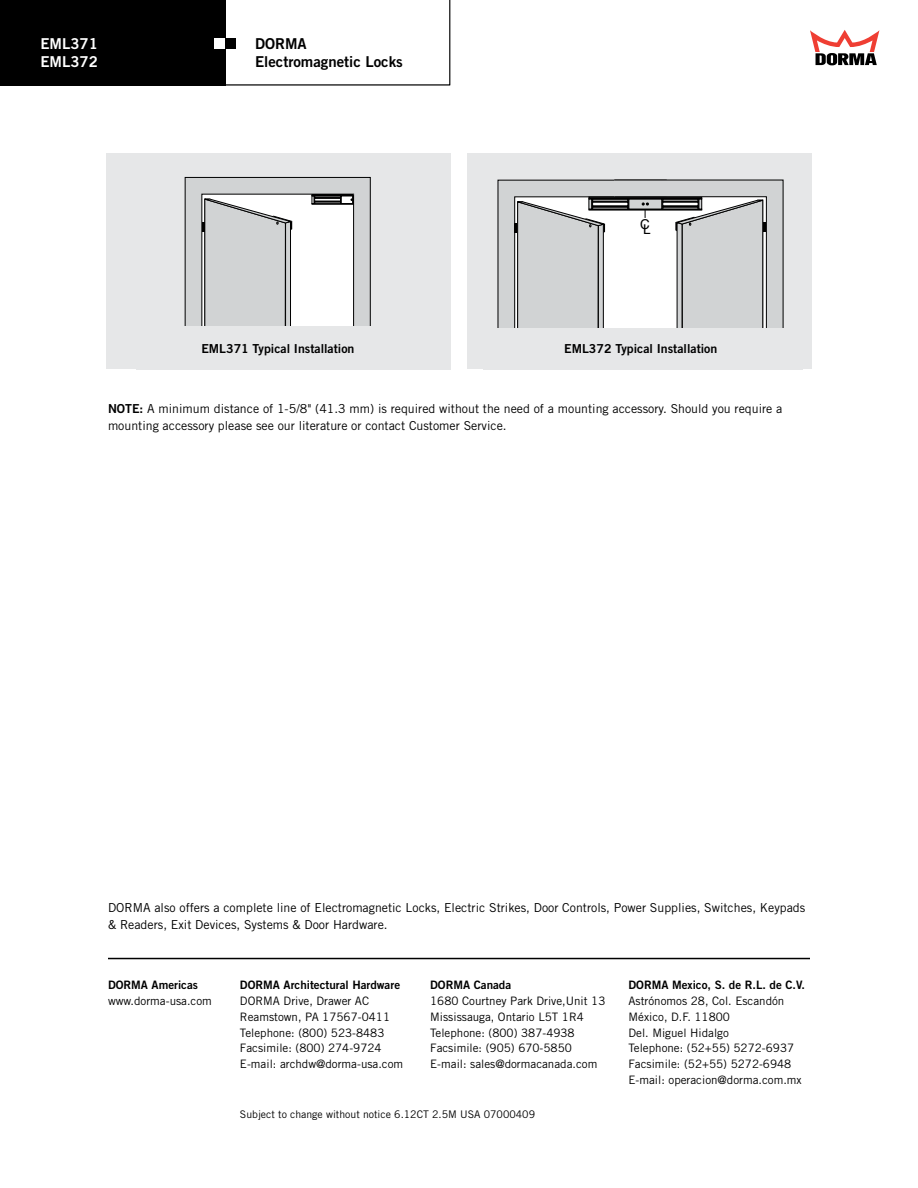
<style>
.page{position:relative;width:918px;height:1188px;background:#fff}
.page>*{position:absolute;margin:0;border:0;box-sizing:border-box;transform-origin:0 0}
.t1{font:15px/18px "Trade Gothic LT Std Bd 2";color:#000}
.t2{font:15px/18px "Trade Gothic LT Std Bd 2";color:#fff}
.t3{font:13.5px "Helvetica";color:#000}
.t4{font:12.3px/17px "Trade Gothic LT Std";color:#000}
.t5{font:12.3px "Trade Gothic LT Std Bd 2";color:#000}
.t6{font:11.7px/15.8px "Trade Gothic LT Std";color:#000}
.t7{font:11.7px "Trade Gothic LT Std Bd 2";color:#000}
.t8{font:10.5px "Trade Gothic LT Std";color:#000}
.s1{font-family:"Trade Gothic LT Std Bd 2"}
</style>
<div class="page">
<svg style="left:225px;top:0;width:225px;height:85px"></svg>
<div style="left:0;top:0;width:225px;height:85px;background:#000"></div>
<div style="left:225px;top:38px;width:11px;height:11px;background:#000"></div>
<div style="left:214px;top:38px;width:11px;height:11px;background:#fff"></div>
<hr style="left:108px;top:958px;width:702px;height:1px;background:#000">
<svg style="left:810px;top:30px;width:69px;height:35px"></svg>
<div style="left:106px;top:153px;width:344px;height:216px;background:#e6e7e8"></div>
<svg style="left:185px;top:177px;width:186px;height:149px;background:#d0d1d2"></svg>
<div style="left:467px;top:153px;width:345px;height:216px;background:#e6e7e8"></div>
<svg style="left:498px;top:180px;width:285px;height:148px;background:#cbcccd"></svg>
<p class="t2" style="left:80px;top:34px;width:20px">10<br>20</p>
<p class="t2" style="left:40px;top:34px;width:59px">EML371<br>EML372</p>
<p class="t1" style="left:255px;top:34px;width:149px">DORMA<br>Electromagnetic Locks</p>
<p class="t3" style="left:640px;top:216px;width:12px">CL</p>
<p class="t5" style="left:201px;top:341px;width:155px">EML371 Typical Installation</p>
<p class="t5" style="left:564px;top:341px;width:155px">EML372 Typical Installation</p>
<p class="t4" style="left:108px;top:400px;width:676px"><span class="s1">NOTE:</span> A minimum distance of 1-5/8" (41.3 mm) is required without the need of a mounting accessory. Should you require a mounting accessory please see our literature or contact Customer Service.</p>
<p class="t4" style="left:108px;top:899px;width:699px">DORMA also offers a complete line of Electromagnetic Locks, Electric Strikes, Door Controls, Power Supplies, Switches, Keypads &amp; Readers, Exit Devices, Systems &amp; Door Hardware.</p>
<p class="t7" style="left:108px;top:978px;width:92px">DORMA Americas</p>
<p class="t6" style="left:108px;top:993px;width:105px">www.dorma-usa.com</p>
<p class="t7" style="left:240px;top:978px;width:162px">DORMA Architectural Hardware</p>
<p class="t6" style="left:240px;top:993px;width:165px">DORMA Drive, Drawer AC<br>Reamstown, PA 17567-0411<br>Telephone: (800) 523-8483<br>Facsimile: (800) 274-9724<br>E-mail: archdw@dorma-usa.com</p>
<p class="t7" style="left:430px;top:978px;width:83px">DORMA Canada</p>
<p class="t6" style="left:430px;top:993px;width:177px">1680 Courtney Park Drive,Unit 13<br>Mississauga, Ontario L5T 1R4<br>Telephone: (800) 387-4938<br>Facsimile: (905) 670-5850<br>E-mail: sales@dormacanada.com</p>
<p class="t8" style="left:240px;top:1108px;width:297px">Subject to change without notice 6.12CT 2.5M USA 07000409</p>
<p class="t7" style="left:629px;top:978px;width:178px">DORMA Mexico, S. de R.L. de C.V.</p>
<p class="t6" style="left:629px;top:993px;width:175px">Astrónomos 28, Col. Escandón<br>México, D.F. 11800<br>Del. Miguel Hidalgo<br>Telephone: (52+55) 5272-6937<br>Facsimile: (52+55) 5272-6948<br>E-mail: operacion@dorma.com.mx</p>
</div>
